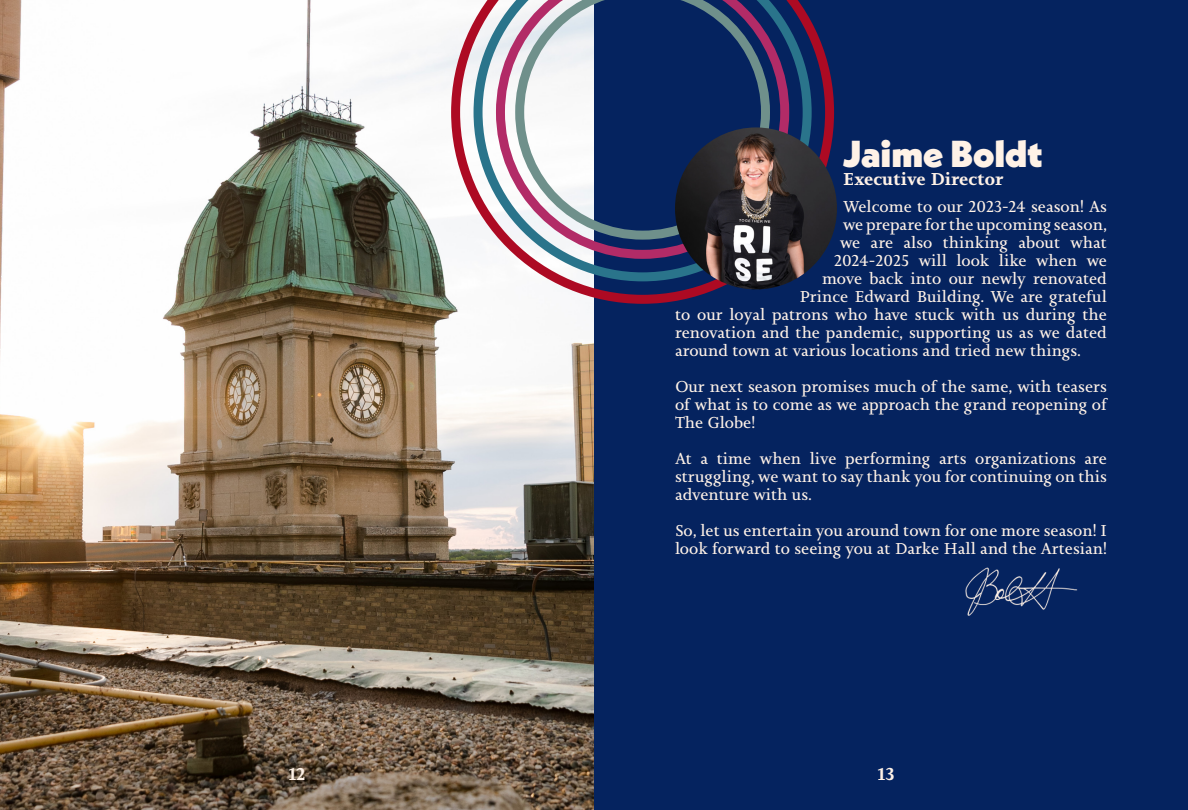
<style>
.page{position:relative;width:1188px;height:810px;background:#fff}
.page>*{position:absolute;margin:0;border:0;box-sizing:border-box;transform-origin:0 0}
.t1{font:900 37.5px "Neue Kabel";color:#fff2e7}
.t2{font:700 18px "Joanna Nova";color:#fff2e7}
.t3{font:16.5px/18px "Joanna Nova";color:#fff2e7;text-align:justify}
</style>
<div class="page">
<img style="left:0;top:0;width:594px;height:810px">
<div style="left:594px;top:0;width:594px;height:810px;background:#05235f"></div>
<svg style="left:451px;top:0;width:383px;height:304px"></svg>
<svg style="left:474px;top:0;width:338px;height:281px"></svg>
<svg style="left:496px;top:0;width:293px;height:259px"></svg>
<svg style="left:515px;top:0;width:255px;height:240px"></svg>
<img style="left:675px;top:127px;width:162px;height:162px;border-radius:81px">
<img style="left:965px;top:567px;width:113px;height:49px">
<p class="t2" style="left:288px;top:762px;width:19px">12</p>
<p class="t1" style="left:843px;top:130px;width:201px">Jaime Boldt</p>
<p class="t2" style="left:843px;top:167px;width:162px">Executive Director</p>
<p class="t3" style="left:843px;top:197px;width:265px">Welcome to our 2023-24 season! As</p>
<p class="t3" style="left:843px;top:215px;width:266px">we prepare for the upcoming season,</p>
<p class="t3" style="left:840px;top:233px;width:269px">we are also thinking about what</p>
<p class="t3" style="left:834px;top:251px;width:275px">2024-2025 will look like when we</p>
<p class="t3" style="left:822px;top:269px;width:287px">move back into our newly renovated</p>
<p class="t3" style="left:800px;top:287px;width:309px">Prince Edward Building. We are grateful</p>
<p class="t3" style="left:675px;top:305px;width:434px">to our loyal patrons who have stuck with us during the</p>
<p class="t3" style="left:675px;top:323px;width:433px">renovation and the pandemic, supporting us as we dated</p>
<p class="t3" style="left:675px;top:341px;width:408px">around town at various locations and tried new things.</p>
<p class="t3" style="left:675px;top:377px;width:434px">Our next season promises much of the same, with teasers of what is to come as we approach the grand reopening of The Globe!</p>
<p class="t3" style="left:675px;top:449px;width:434px">At a time when live performing arts organizations are struggling, we want to say thank you for continuing on this adventure with us.</p>
<p class="t3" style="left:675px;top:521px;width:434px">So, let us entertain you around town for one more season! I look forward to seeing you at Darke Hall and the Artesian!</p>
<p class="t2" style="left:878px;top:762px;width:18px">13</p>
</div>
